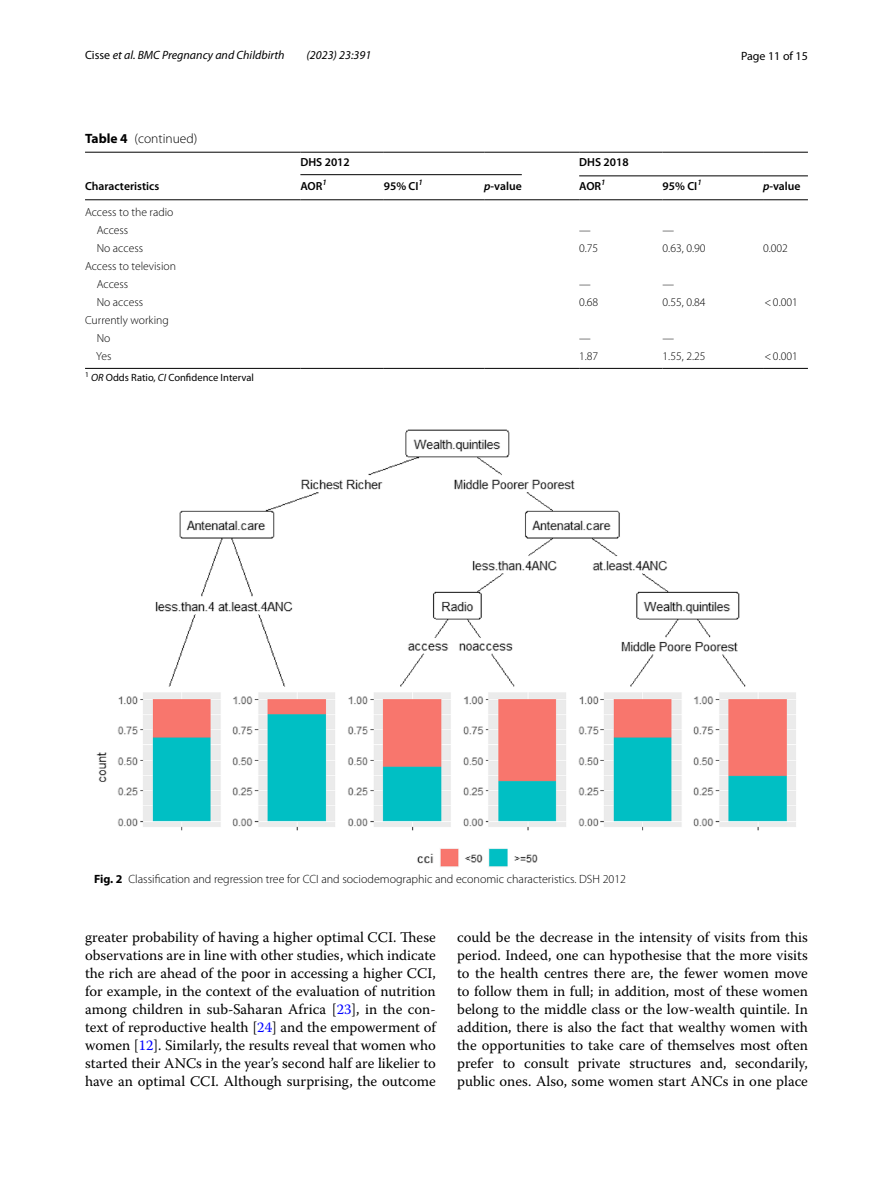
<style>
.page{position:relative;width:893px;height:1187px;background:#fff}
.page>*{position:absolute;margin:0;border:0;box-sizing:border-box;transform-origin:0 0}
.t1{font:14.7px/18px "Warnock Pro";color:#000;text-align:justify}
.t2{font:300 13.5px "Myriad Pro";color:#000}
.t3{font:300 12px "Myriad Pro";color:#000}
.t4{font:italic 12px "Myriad Pro";color:#000}
.t5{font:12px "Myriad Pro";color:#000}
.t6{font:300 11.7px/17.9px "Myriad Pro";color:#000}
.t7{font:600 11.7px "Myriad Pro";color:#000}
.t8{font:10.5px "Myriad Pro";color:#000}
.s1{font-style:normal}
.s2{font-weight:700}
.s3{font-style:italic}
.s4{color:#00f}
</style>
<div class="page">
<hr style="left:85px;top:152px;width:215px;height:1px;background:#000">
<hr style="left:300px;top:152px;width:84px;height:1px;background:#000">
<hr style="left:384px;top:152px;width:100px;height:1px;background:#000">
<hr style="left:484px;top:152px;width:95px;height:1px;background:#000">
<hr style="left:579px;top:152px;width:84px;height:1px;background:#000">
<hr style="left:663px;top:152px;width:100px;height:1px;background:#000">
<hr style="left:763px;top:152px;width:45px;height:1px;background:#000">
<hr style="left:85px;top:199px;width:215px;height:1px;background:#000">
<hr style="left:300px;top:199px;width:84px;height:1px;background:#000">
<hr style="left:384px;top:199px;width:100px;height:1px;background:#000">
<hr style="left:484px;top:199px;width:95px;height:1px;background:#000">
<hr style="left:579px;top:199px;width:84px;height:1px;background:#000">
<hr style="left:663px;top:199px;width:100px;height:1px;background:#000">
<hr style="left:763px;top:199px;width:45px;height:1px;background:#000">
<hr style="left:85px;top:368px;width:215px;height:1px;background:#000">
<hr style="left:300px;top:368px;width:84px;height:1px;background:#000">
<hr style="left:384px;top:368px;width:100px;height:1px;background:#000">
<hr style="left:484px;top:368px;width:95px;height:1px;background:#000">
<hr style="left:579px;top:368px;width:84px;height:1px;background:#000">
<hr style="left:663px;top:368px;width:100px;height:1px;background:#000">
<hr style="left:763px;top:368px;width:45px;height:1px;background:#000">
<hr style="left:300px;top:174px;width:222px;height:1px;background:#000">
<hr style="left:579px;top:176px;width:229px;height:1px;background:#000">
<img style="left:96px;top:429px;width:700px;height:438px">
<p class="t4" style="left:85px;top:48px;width:201px"><span class="s1">Cisse</span> et al. BMC Pregnancy and Childbirth</p>
<p class="t4" style="left:307px;top:48px;width:66px">(2023) 23:391</p>
<p class="t5" style="left:741px;top:48px;width:68px">Page 11 of 15</p>
<p class="t2" style="left:85px;top:131px;width:114px"><span class="s2">Table 4</span> (continued)</p>
<p class="t7" style="left:300px;top:155px;width:51px">DHS 2012</p>
<p class="t7" style="left:579px;top:155px;width:51px">DHS 2018</p>
<p class="t7" style="left:85px;top:179px;width:76px">Characteristics</p>
<p class="t7" style="left:300px;top:179px;width:28px">AOR<sup>1</sup></p>
<p class="t7" style="left:384px;top:179px;width:41px">95% CI<sup>1</sup></p>
<p class="t7" style="left:484px;top:179px;width:39px"><span class="s3">p</span>-value</p>
<p class="t7" style="left:579px;top:179px;width:28px">AOR<sup>1</sup></p>
<p class="t7" style="left:663px;top:179px;width:41px">95% CI<sup>1</sup></p>
<p class="t7" style="left:763px;top:179px;width:39px"><span class="s3">p</span>-value</p>
<p class="t6" style="left:97px;top:204px;width:78px;text-indent:-12px">Access to the radio<br>Access</p>
<p class="t6" style="left:579px;top:221px;width:13px">—</p>
<p class="t6" style="left:663px;top:221px;width:13px">—</p>
<p class="t6" style="left:97px;top:239px;width:48px">No access</p>
<p class="t6" style="left:579px;top:239px;width:21px">0.75</p>
<p class="t6" style="left:663px;top:239px;width:44px">0.63, 0.90</p>
<p class="t6" style="left:763px;top:239px;width:26px">0.002</p>
<p class="t6" style="left:97px;top:257px;width:81px;text-indent:-12px">Access to television<br>Access</p>
<p class="t6" style="left:579px;top:275px;width:13px">—</p>
<p class="t6" style="left:663px;top:275px;width:13px">—</p>
<p class="t6" style="left:97px;top:293px;width:48px">No access</p>
<p class="t6" style="left:579px;top:293px;width:21px">0.68</p>
<p class="t6" style="left:663px;top:293px;width:44px">0.55, 0.84</p>
<p class="t6" style="left:764px;top:293px;width:35px">&lt;0.001</p>
<p class="t6" style="left:97px;top:311px;width:74px;text-indent:-12px">Currently working<br>No</p>
<p class="t6" style="left:579px;top:329px;width:13px">—</p>
<p class="t6" style="left:663px;top:329px;width:13px">—</p>
<p class="t6" style="left:96px;top:347px;width:17px">Yes</p>
<p class="t6" style="left:579px;top:347px;width:21px">1.87</p>
<p class="t6" style="left:663px;top:347px;width:44px">1.55, 2.25</p>
<p class="t6" style="left:764px;top:347px;width:35px">&lt;0.001</p>
<p class="t8" style="left:85px;top:371px;width:170px"><sup>1</sup> <span class="s3">OR</span> Odds Ratio, <span class="s3">CI</span> Confidence Interval</p>
<p class="t3" style="left:94px;top:872px;width:534px"><span class="s2">Fig. 2</span> Classification and regression tree for CCI and sociodemographic and economic characteristics. DSH 2012</p>
<p class="t1" style="left:85px;top:928px;width:352px">greater probability of having a higher optimal CCI. These observations are in line with other studies, which indicate the rich are ahead of the poor in accessing a higher CCI, for example, in the context of the evaluation of nutrition among children in sub-Saharan Africa [<span class="s4">23</span>], in the con&shy;text of reproductive health [<span class="s4">24</span>] and the empowerment of women [<span class="s4">12</span>]. Similarly, the results reveal that women who started their ANCs in the year’s second half are likelier to have an optimal CCI. Although surprising, the outcome</p>
<p class="t1" style="left:457px;top:928px;width:352px">could be the decrease in the intensity of visits from this period. Indeed, one can hypothesise that the more visits to the health centres there are, the fewer women move to follow them in full; in addition, most of these women belong to the middle class or the low-wealth quintile. In addition, there is also the fact that wealthy women with the opportunities to take care of themselves most often prefer to consult private structures and, secondarily, public ones. Also, some women start ANCs in one place</p>
</div>
